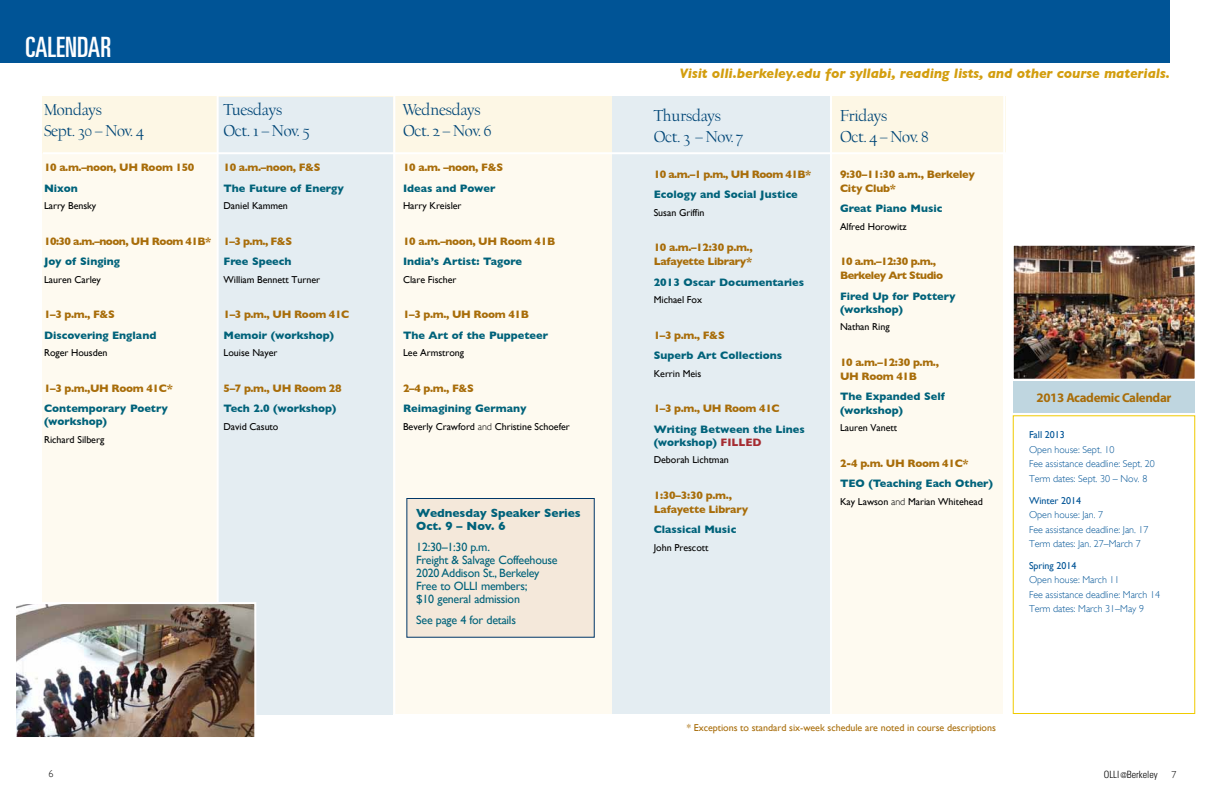
<style>
.page{position:relative;width:1224px;height:792px;background:#fff}
.page>*{position:absolute;margin:0;border:0;box-sizing:border-box;transform-origin:0 0}
.t1{font:ultra-condensed 28px "Univers";color:#fff}
.t2{font:18px/21px "University OS";letter-spacing:-.03em;color:#004677}
.t3{font:italic 700 14px "Gill Sans";letter-spacing:-.01em;color:#d39e0f}
.t4{font:700 13px "Myriad Pro";letter-spacing:-.03em;color:#a86d0a}
.t5{font:12px/13px "Gill Sans";letter-spacing:-.02em;color:#00627a}
.t6{font:700 12px/13px "Gill Sans";color:#00627a}
.t7{font:700 11px/13.2px "Gill Sans";color:#00627a}
.t8{font:700 11px/14px "Gill Sans";letter-spacing:-.03em;color:#a86d0a}
.t9{font:700 11px "Gill Sans";letter-spacing:-.05em;color:#a86d0a}
.t10{font:10px "Gill Sans";letter-spacing:-.005em;color:#000}
.t11{font:300 10px/14.5px "Gill Sans";letter-spacing:-.005em;color:#005496}
.t12{font:10px "Gill Sans";letter-spacing:-.005em;color:#a86d0a}
.t13{font:10px "Gill Sans";letter-spacing:-.005em;color:#005496}
.t14{font:300 condensed 10px "Univers";color:#000}
.t15{font:300 10px "Gill Sans";color:#000}
.s1{font-weight:300}
.s2{color:#a52c32}
.s3{font-size:8px}
</style>
<div class="page">
<div style="left:42px;top:118px;width:961px;height:596px;background:#fefaf0"></div>
<div style="left:42px;top:97px;width:964px;height:56px;background:#fdf7e5"></div>
<div style="left:218px;top:97px;width:175px;height:617px;background:#e4edf2"></div>
<hr style="left:393px;top:93px;width:2px;height:648px;background:#fff">
<hr style="left:217px;top:93px;width:2px;height:648px;background:#fff">
<div style="left:612px;top:97px;width:218px;height:617px;background:#e4edf2"></div>
<hr style="left:830px;top:94px;width:2px;height:648px;background:#fff">
<hr style="left:1003px;top:94px;width:2px;height:404px;background:#fff">
<hr style="left:43px;top:152px;width:964px;height:2px;background:#fff">
<div style="left:0;top:0;width:1170px;height:63px;background:#005496"></div>
<img style="left:17px;top:605px;width:236px;height:131px">
<div style="left:14px;top:602px;width:242px;height:137px;border:2px solid #fff"></div>
<img style="left:1015px;top:247px;width:179px;height:131px">
<div style="left:1012px;top:244px;width:185px;height:137px;border:2px solid #fff"></div>
<div style="left:1013px;top:382px;width:182px;height:31px;background:#bfd6e0"></div>
<div style="left:406px;top:498px;width:189px;height:140px;background:#f4e8da"></div>
<h1 class="t1" style="left:26px;top:31px;width:87px">CALENDAR</h1>
<h2 class="t2" style="left:44px;top:100px;width:102px">Mondays<br>Sept. 30 – Nov. 4</h2>
<p class="t8" style="left:44px;top:160px;width:152px">10 a.m.–noon, UH Room 150</p>
<p class="t7" style="left:44px;top:181px;width:35px">Nixon</p>
<p class="t10" style="left:44px;top:200px;width:54px">Larry Bensky</p>
<p class="t9" style="left:44px;top:235px;width:169px">10:30 a.m.–noon, UH Room 41B*</p>
<p class="t7" style="left:44px;top:255px;width:78px">Joy of Singing</p>
<p class="t10" style="left:44px;top:273px;width:59px">Lauren Carley</p>
<p class="t8" style="left:44px;top:307px;width:73px">1–3 p.m., F&amp;S</p>
<p class="t7" style="left:44px;top:328px;width:114px">Discovering England</p>
<p class="t10" style="left:44px;top:347px;width:65px">Roger Housden</p>
<p class="t8" style="left:44px;top:381px;width:130px">1–3 p.m.,UH Room 41C*</p>
<p class="t7" style="left:44px;top:402px;width:126px">Contemporary Poetry (workshop)</p>
<p class="t10" style="left:44px;top:434px;width:62px">Richard Silberg</p>
<h2 class="t2" style="left:224px;top:100px;width:88px">Tuesdays<br>Oct. 1 – Nov. 5</h2>
<p class="t8" style="left:224px;top:160px;width:99px">10 a.m.–noon, F&amp;S</p>
<p class="t7" style="left:224px;top:181px;width:122px">The Future of Energy</p>
<p class="t10" style="left:224px;top:200px;width:66px">Daniel Kammen</p>
<p class="t8" style="left:224px;top:234px;width:70px">1–3 p.m., F&amp;S</p>
<p class="t7" style="left:224px;top:255px;width:69px">Free Speech</p>
<p class="t10" style="left:224px;top:273px;width:98px">William Bennett Turner</p>
<p class="t8" style="left:224px;top:307px;width:127px">1–3 p.m., UH Room 41C</p>
<p class="t7" style="left:224px;top:328px;width:112px">Memoir (workshop)</p>
<p class="t10" style="left:224px;top:347px;width:55px">Louise Nayer</p>
<p class="t8" style="left:224px;top:381px;width:120px">5–7 p.m., UH Room 28</p>
<p class="t7" style="left:224px;top:402px;width:114px">Tech 2.0 (workshop)</p>
<p class="t10" style="left:224px;top:420px;width:56px">David Casuto</p>
<h2 class="t2" style="left:403px;top:100px;width:90px">Wednesdays<br>Oct. 2 – Nov. 6</h2>
<p class="t8" style="left:403px;top:160px;width:102px">10 a.m. –noon, F&amp;S</p>
<p class="t7" style="left:403px;top:181px;width:94px">Ideas and Power</p>
<p class="t10" style="left:403px;top:200px;width:60px">Harry Kreisler</p>
<p class="t8" style="left:403px;top:234px;width:154px">10 a.m.–noon, UH Room 41B</p>
<p class="t7" style="left:403px;top:255px;width:120px">India’s Artist: Tagore</p>
<p class="t10" style="left:403px;top:273px;width:55px">Clare Fischer</p>
<p class="t8" style="left:403px;top:307px;width:128px">1–3 p.m., UH Room 41B</p>
<p class="t7" style="left:403px;top:328px;width:147px">The Art of the Puppeteer</p>
<p class="t10" style="left:403px;top:347px;width:63px">Lee Armstrong</p>
<p class="t8" style="left:403px;top:381px;width:73px">2–4 p.m., F&amp;S</p>
<p class="t7" style="left:403px;top:402px;width:125px">Reimagining Germany</p>
<p class="t10" style="left:403px;top:420px;width:168px">Beverly Crawford <span class="s1">and</span> Christine Schoefer</p>
<p class="t6" style="left:416px;top:506px;width:166px">Wednesday Speaker Series<br>Oct. 9 – Nov. 6</p>
<p class="t5" style="left:416px;top:540px;width:143px">12:30–1:30 p.m.<br>Freight &amp; Salvage Coffeehouse<br>2020 Addison St., Berkeley<br>Free to OLLI members;<br>$10 general admission</p>
<p class="t5" style="left:416px;top:613px;width:101px">See page 4 for details</p>
<p class="t3" style="left:679px;top:65px;width:492px">Visit olli.berkeley.edu for syllabi, reading lists, and other course materials.</p>
<h2 class="t2" style="left:654px;top:106px;width:91px">Thursdays<br>Oct. 3 – Nov. 7</h2>
<p class="t9" style="left:654px;top:168px;width:159px">10 a.m.–1 p.m., UH Room 41B*</p>
<p class="t7" style="left:654px;top:188px;width:146px">Ecology and Social Justice</p>
<p class="t10" style="left:654px;top:206px;width:52px">Susan Griffin</p>
<p class="t8" style="left:654px;top:240px;width:100px">10 a.m.–12:30 p.m.,<br>Lafayette Library*</p>
<p class="t7" style="left:654px;top:275px;width:152px">2013 Oscar Documentaries</p>
<p class="t10" style="left:654px;top:294px;width:50px">Michael Fox</p>
<p class="t8" style="left:654px;top:328px;width:73px">1–3 p.m., F&amp;S</p>
<p class="t7" style="left:654px;top:349px;width:130px">Superb Art Collections</p>
<p class="t10" style="left:654px;top:367px;width:49px">Kerrin Meis</p>
<p class="t8" style="left:654px;top:401px;width:127px">1–3 p.m., UH Room 41C</p>
<p class="t7" style="left:654px;top:422px;width:152px">Writing Between the Lines (workshop) <span class="s2">FILLED</span></p>
<p class="t10" style="left:654px;top:454px;width:77px">Deborah Lichtman</p>
<p class="t8" style="left:654px;top:488px;width:96px">1:30–3:30 p.m.,<br>Lafayette Library</p>
<p class="t7" style="left:654px;top:523px;width:84px">Classical Music</p>
<p class="t10" style="left:654px;top:542px;width:56px">John Prescott</p>
<h2 class="t2" style="left:840px;top:106px;width:90px">Fridays<br>Oct. 4 – Nov. 8</h2>
<p class="t8" style="left:840px;top:167px;width:137px">9:30–11:30 a.m., Berkeley<br>City Club*</p>
<p class="t7" style="left:840px;top:202px;width:104px">Great Piano Music</p>
<p class="t10" style="left:840px;top:220px;width:68px">Alfred Horowitz</p>
<p class="t8" style="left:840px;top:254px;width:105px">10 a.m.–12:30 p.m.,<br>Berkeley Art Studio</p>
<p class="t7" style="left:840px;top:289px;width:117px">Fired Up for Pottery (workshop)</p>
<p class="t10" style="left:840px;top:321px;width:51px">Nathan Ring</p>
<p class="t8" style="left:840px;top:355px;width:100px">10 a.m.–12:30 p.m.,<br>UH Room 41B</p>
<p class="t7" style="left:840px;top:390px;width:106px">The Expanded Self (workshop)</p>
<p class="t10" style="left:840px;top:422px;width:59px">Lauren Vanett</p>
<p class="t8" style="left:840px;top:456px;width:130px">2-4 p.m. UH Room 41C*</p>
<p class="t7" style="left:840px;top:477px;width:154px">TEO (Teaching Each Other)</p>
<p class="t10" style="left:840px;top:495px;width:144px">Kay Lawson <span class="s1">and</span> Marian Whitehead</p>
<p class="t4" style="left:1037px;top:389px;width:136px">2013 Academic Calendar</p>
<p class="t13" style="left:1029px;top:429px;width:37px">Fall 2013</p>
<p class="t11" style="left:1029px;top:442px;width:127px">Open house: Sept. 10<br>Fee assistance deadline: Sept. 20<br>Term dates: Sept. 30 – Nov. 8</p>
<p class="t13" style="left:1029px;top:494px;width:54px">Winter 2014</p>
<p class="t11" style="left:1029px;top:508px;width:121px">Open house: Jan. 7<br>Fee assistance deadline: Jan. 17<br>Term dates: Jan. 27–March 7</p>
<p class="t13" style="left:1029px;top:560px;width:49px">Spring 2014</p>
<p class="t11" style="left:1029px;top:573px;width:132px">Open house: March 11<br>Fee assistance deadline: March 14<br>Term dates: March 31–May 9</p>
<p class="t12" style="left:687px;top:721px;width:311px">* Exceptions to standard six-week schedule are noted in course descriptions</p>
<p class="t15" style="left:48px;top:768px;width:6px">6</p>
<p class="t14" style="left:1104px;top:768px;width:55px">OLLI<span class="s3">@</span>Berkeley</p>
<p class="t15" style="left:1171px;top:769px;width:6px">7</p>
</div>
